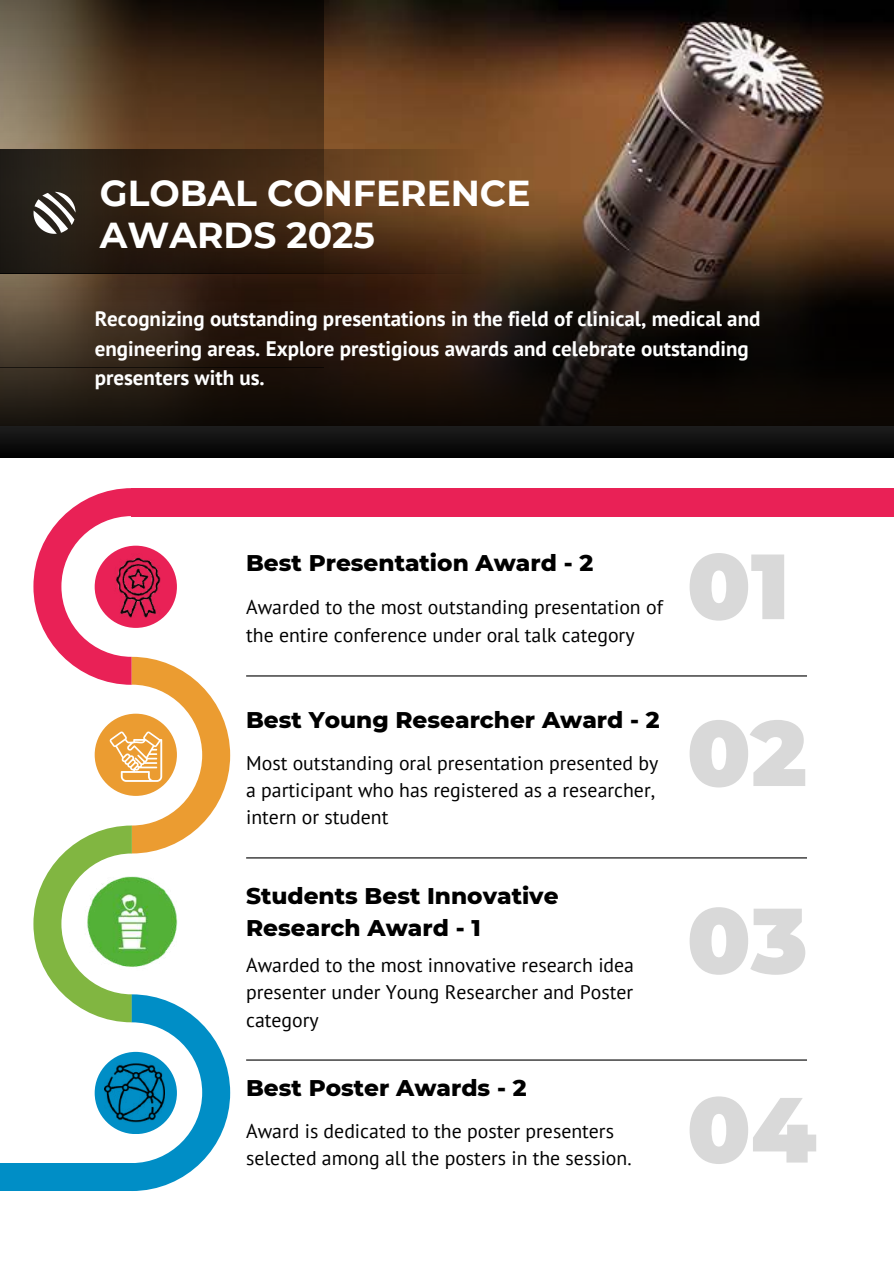
<style>
.page{position:relative;width:894px;height:1264px;background:#fff}
.page>*{position:absolute;margin:0;border:0;box-sizing:border-box;transform-origin:0 0}
.t1{font:900 92.25px/188.2px "Montserrat";color:#d9d9d9;text-align:justify}
.t2{font:700 36px/41.7px "Montserrat";color:#fff}
.t3{font:800 23.1px/32.4px "Montserrat";color:#000}
.t4{font:700 21px/29.2px "PT Sans";color:#fff}
.t5{font:19.8px/27.2px "PT Sans";color:#000}
</style>
<div class="page">
<div style="left:132px;top:488px;width:761px;height:28px;background:#e92156"></div>
<div style="left:0;top:1163px;width:134px;height:27px;background:#008ec6"></div>
<img style="left:323px;top:0;width:570px;height:154px">
<svg style="left:0;top:154px;width:893px;height:303px;background:#271b13"></svg>
<svg style="left:0;top:0;width:323px;height:367px;background:#4a3725"></svg>
<svg style="left:0;top:149px;width:557px;height:124px;background:#472e18"></svg>
<svg style="left:33px;top:488px;width:197px;height:702px"></svg>
<svg style="left:34px;top:192px;width:41px;height:42px"></svg>
<div style="left:95px;top:1051px;width:82px;height:83px;background:#008ec6;border-radius:50%"></div>
<img style="left:104px;top:1062px;width:60px;height:60px">
<div style="left:95px;top:545px;width:82px;height:83px;background:#e92156;border-radius:50%"></div>
<img style="left:108px;top:553px;width:56px;height:67px">
<img style="left:78px;top:871px;width:115px;height:105px">
<hr style="left:246px;top:1059px;width:560px;height:1px;background:#000">
<hr style="left:246px;top:675px;width:560px;height:1px;background:#000">
<hr style="left:246px;top:857px;width:560px;height:1px;background:#000">
<h2 class="t2" style="left:100px;top:172px;width:432px">GLOBAL CONFERENCE<br>AWARDS 2025</h2>
<p class="t4" style="left:95px;top:304px;width:667px">Recognizing outstanding presentations in the field of clinical, medical and engineering areas. Explore prestigious awards and celebrate outstanding presenters with us.</p>
<p class="t3" style="left:246px;top:546px;width:348px">Best Presentation Award - 2</p>
<p class="t5" style="left:246px;top:593px;width:418px">Awarded to the most outstanding presentation of</p>
<p class="t5" style="left:246px;top:620px;width:390px">the entire conference under oral talk category</p>
<p class="t3" style="left:246px;top:703px;width:415px">Best Young Researcher Award - 2</p>
<p class="t5" style="left:246px;top:749px;width:413px">Most outstanding oral presentation presented by a participant who has registered as a researcher, intern or student</p>
<p class="t3" style="left:246px;top:879px;width:314px">Students Best Innovative<br>Research Award - 1</p>
<p class="t5" style="left:246px;top:951px;width:389px;text-align:justify">Awarded to the most innovative research idea presenter under Young Researcher and Poster category</p>
<p class="t3" style="left:246px;top:1071px;width:282px">Best Poster Awards - 2</p>
<p class="t5" style="left:246px;top:1117px;width:387px">Award is dedicated to the poster presenters selected among all the posters in the session.</p>
<h1 class="t1" style="left:686px;top:492px;width:104px">01</h1>
<h1 class="t1" style="left:686px;top:658px;width:131px">02<br>03<br>04</h1>
</div>
